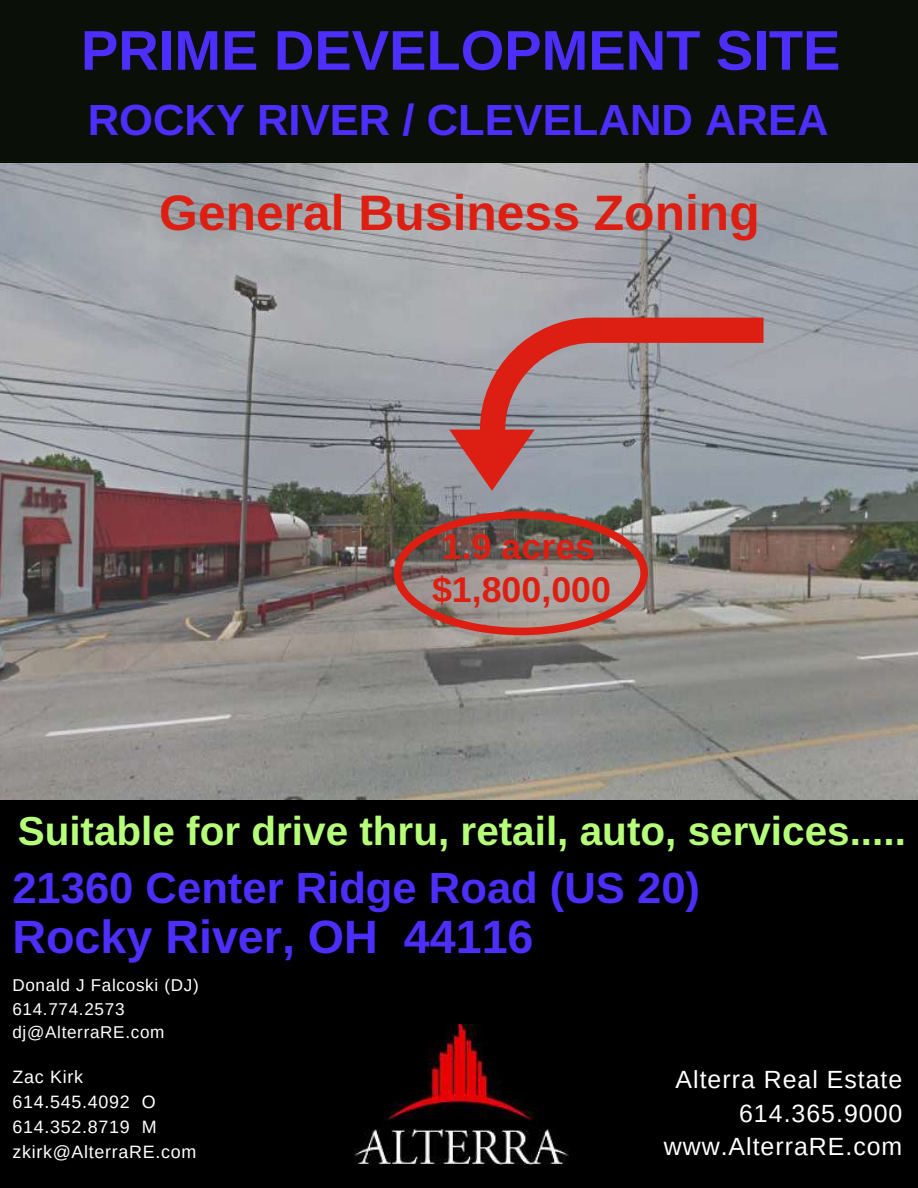
<style>
.page{position:relative;width:918px;height:1188px;background:#000}
.page>*{position:absolute;margin:0;border:0;box-sizing:border-box;transform-origin:0 0}
.t1{font:700 55.95px "Arimo";color:#4c2eff}
.t2{font:700 49.8px "Arimo";color:#dd1f13}
.t3{font:700 46.65px "Arimo";color:#4c2eff}
.t4{font:700 43.65px "Arimo";color:#4c2eff}
.t5{font:700 40.5px "Arimo";color:#b6ff7a}
.t6{font:700 35.85px/42.8px "Arimo";color:#dd1f13}
.t7{font:24.9px/33.8px "Arimo";letter-spacing:.04em;color:#fff;text-align:right}
.t8{font:17.85px/24.8px "Arimo";letter-spacing:.04em;color:#fff}
.t9{font:17.1px/23.7px "Arimo";letter-spacing:.04em;color:#fff}
</style>
<div class="page">
<div style="left:0;top:0;width:918px;height:207px;background:#0b1109"></div>
<img style="left:354px;top:1025px;width:214px;height:139px">
<img style="left:0;top:163px;width:918px;height:637px">
<svg style="left:394px;top:511px;width:254px;height:124px;background:#91736b"></svg>
<svg style="left:449px;top:318px;width:315px;height:172px;background:#a68488"></svg>
<h1 class="t1" style="left:81px;top:19px;width:761px">PRIME DEVELOPMENT SITE</h1>
<h3 class="t4" style="left:88px;top:95px;width:742px">ROCKY RIVER / CLEVELAND AREA</h3>
<h2 class="t2" style="left:159px;top:184px;width:602px">General Business Zoning</h2>
<h3 class="t6" style="left:432px;top:525px;width:181px">1.9 acres $1,800,000</h3>
<h3 class="t5" style="left:18px;top:808px;width:890px">Suitable for drive thru, retail, auto, services.....</h3>
<h3 class="t4" style="left:12px;top:864px;width:689px">21360 Center Ridge Road (US 20)</h3>
<h3 class="t3" style="left:12px;top:911px;width:523px">Rocky River, OH 44116</h3>
<p class="t9" style="left:12px;top:973px;width:188px">Donald J Falcoski (DJ)<br>614.774.2573 dj@AlterraRE.com</p>
<p class="t8" style="left:12px;top:1065px;width:186px">Zac Kirk<br>614.545.4092 O<br>614.352.8719 M zkirk@AlterraRE.com</p>
<h3 class="t7" style="left:664px;top:1062px;width:240px">Alterra Real Estate<br>614.365.9000 www.AlterraRE.com</h3>
</div>
